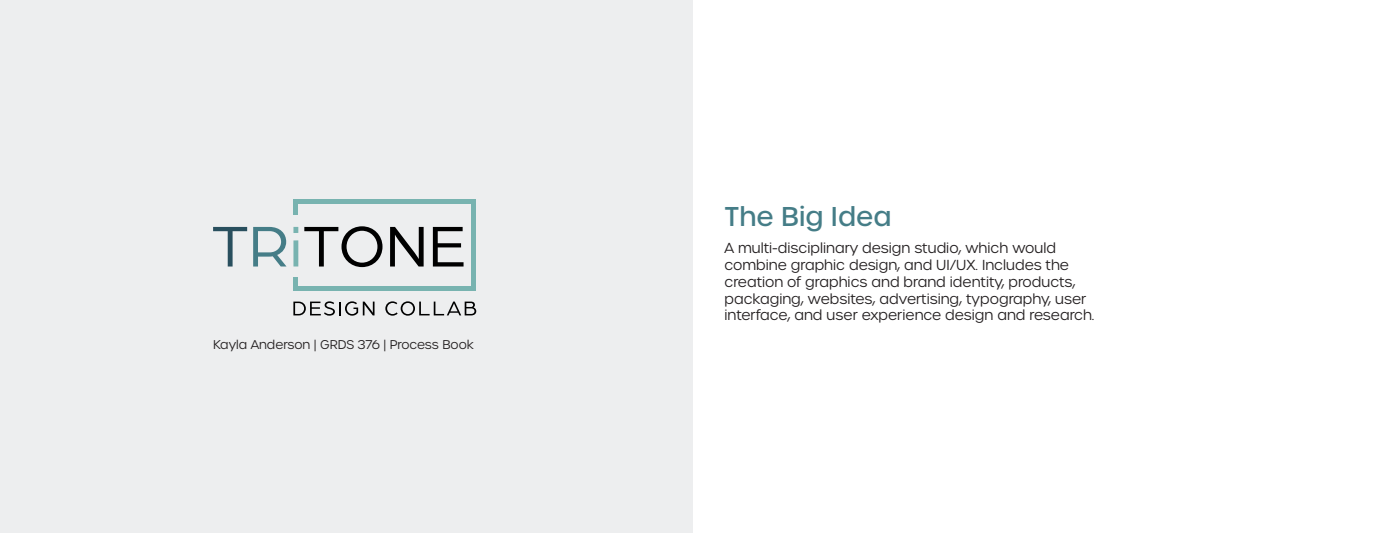
<style>
.page{position:relative;width:1386px;height:536px;background:#fff}
.page>*{position:absolute;margin:0;border:0;box-sizing:border-box;transform-origin:0 0}
.t1{font:500 26.25px "Urbane";color:#457d87}
.t2{font:300 14px/16.8px "Urbane";color:#231f20}
.t3{font:300 12.25px "Urbane";color:#231f20}
</style>
<div class="page">
<div style="left:0;top:0;width:693px;height:533px;background:#edeeef"></div>
<svg style="left:213px;top:227px;width:34px;height:39px"></svg>
<svg style="left:253px;top:227px;width:34px;height:39px"></svg>
<svg style="left:293px;top:240px;width:5px;height:26px"></svg>
<svg style="left:293px;top:227px;width:5px;height:6px"></svg>
<svg style="left:304px;top:226px;width:79px;height:41px"></svg>
<svg style="left:390px;top:227px;width:34px;height:39px"></svg>
<svg style="left:433px;top:227px;width:31px;height:39px"></svg>
<svg style="left:293px;top:301px;width:82px;height:14px"></svg>
<svg style="left:385px;top:301px;width:91px;height:14px"></svg>
<div style="left:293px;top:203px;width:5px;height:11px;background:#78b3b0"></div>
<div style="left:293px;top:277px;width:5px;height:13px;background:#78b3b0"></div>
<div style="left:293px;top:198px;width:178px;height:5px;background:#78b3b0"></div>
<div style="left:293px;top:285px;width:183px;height:5px;background:#78b3b0"></div>
<div style="left:471px;top:198px;width:5px;height:92px;background:#78b3b0"></div>
<p class="t3" style="left:213px;top:337px;width:262px">Kayla Anderson | GRDS 376 | Process Book</p>
<p class="t1" style="left:724px;top:199px;width:169px">The Big Idea</p>
<p class="t2" style="left:724px;top:239px;width:371px">A multi-disciplinary design studio, which would combine graphic design, and UI/UX. Includes the creation of graphics and brand identity, products, packaging, websites, advertising, typography, user interface, and user experience design and research.</p>
</div>
